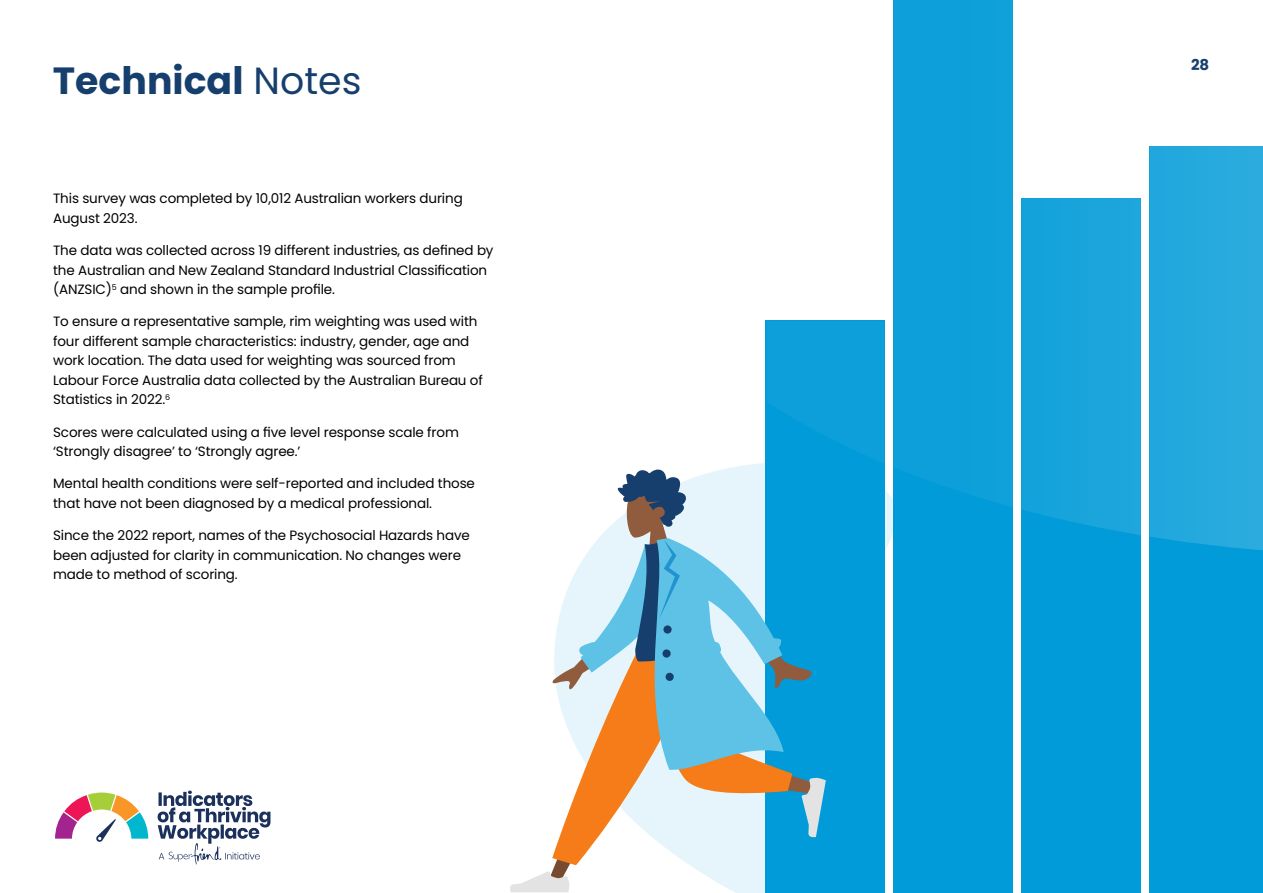
<style>
.page{position:relative;width:1263px;height:893px;background:#fff}
.page>*{position:absolute;margin:0;border:0;box-sizing:border-box;transform-origin:0 0}
.t1{font:700 37.8px "Poppins";color:#173f6e}
.t2{font:700 15px "Poppins";color:#173f6e}
.t3{font:13.5px/19.5px "Poppins";letter-spacing:-.01em;color:#000}
.s1{font-weight:400}
</style>
<div class="page">
<div style="left:1149px;top:147px;width:114px;height:746px;background:#009bd8"></div>
<div style="left:1021px;top:199px;width:120px;height:694px;background:#009bd8"></div>
<div style="left:893px;top:0;width:120px;height:893px;background:#009bd8"></div>
<div style="left:765px;top:321px;width:119px;height:572px;background:#009bd8"></div>
<svg style="left:766px;top:0;width:497px;height:556px"></svg>
<svg style="left:510px;top:469px;width:316px;height:423px"></svg>
<svg style="left:55px;top:792px;width:93px;height:50px"></svg>
<svg style="left:158px;top:791px;width:112px;height:73px"></svg>
<h1 class="t1" style="left:53px;top:58px;width:310px">Technical <span class="s1">Notes</span></h1>
<p class="t3" style="left:53px;top:189px;width:411px">This survey was completed by 10,012 Australian workers during<br>August 2023.</p>
<p class="t3" style="left:53px;top:241px;width:442px">The data was collected across 19 different industries, as defined by the Australian and New Zealand Standard Industrial Classification (ANZSIC)<sup>5</sup> and shown in the sample profile.</p>
<p class="t3" style="left:53px;top:312px;width:431px">To ensure a representative sample, rim weighting was used with four different sample characteristics: industry, gender, age and work location. The data used for weighting was sourced from Labour Force Australia data collected by the Australian Bureau of Statistics in 2022.<sup>6</sup></p>
<p class="t3" style="left:53px;top:422px;width:407px">Scores were calculated using a five level response scale from ‘Strongly disagree’ to ‘Strongly agree.’</p>
<p class="t3" style="left:53px;top:474px;width:423px">Mental health conditions were self-reported and included those that have not been diagnosed by a medical professional.</p>
<p class="t3" style="left:53px;top:526px;width:418px">Since the 2022 report, names of the Psychosocial Hazards have been adjusted for clarity in communication. No changes were made to method of scoring.</p>
<p class="t2" style="left:1191px;top:56px;width:20px">28</p>
</div>
